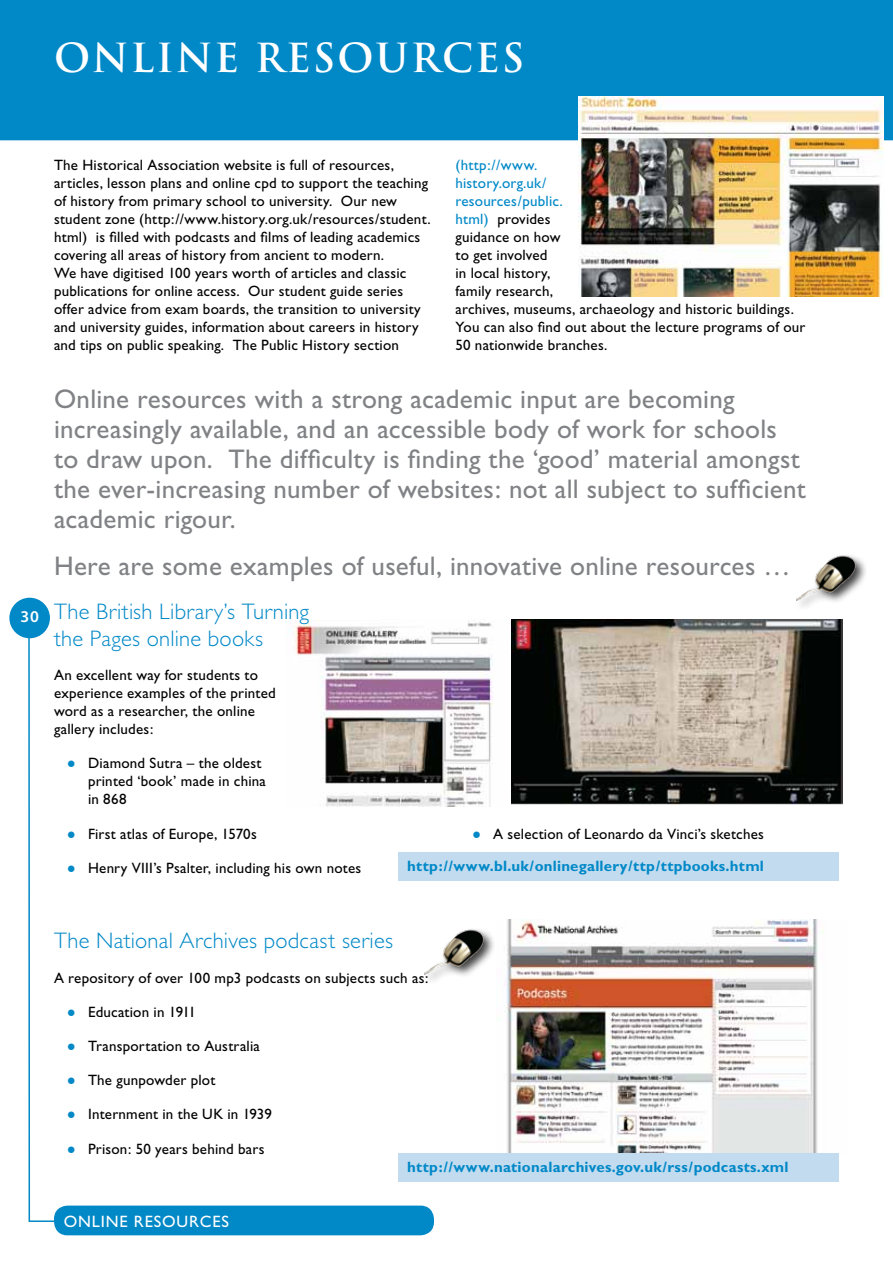
<style>
.page{position:relative;width:893px;height:1263px;background:#fff}
.page>*{position:absolute;margin:0;border:0;box-sizing:border-box;transform-origin:0 0}
.t1{font:700 39px "Trajan Pro";letter-spacing:.05em;color:#fff}
.t2{font:27px/30px "Gill Sans";letter-spacing:.01em;color:#808285}
.t3{font:300 22.5px/27px "Gill Sans";letter-spacing:.01em;color:#0088c7}
.t4{font:16.5px "Gill Sans";letter-spacing:.05em;color:#fff}
.t5{font:600 16.5px "Myriad Pro";color:#fff}
.t6{font:15px/18px "Gill Sans";letter-spacing:.015em;color:#000}
.t7{font:700 15px "Gill Sans";letter-spacing:.015em;color:#0088c7}
.s1{color:#0088c7}
.s2{font-family:"Arial";color:#0088c7}
</style>
<div class="page">
<svg style="left:28px;top:633px;width:32px;height:589px"></svg>
<div style="left:9px;top:598px;width:41px;height:40px;background:#0088c7;border-radius:50%"></div>
<div style="left:54px;top:1205px;width:380px;height:30px;background:#0088c7;border-radius:14px"></div>
<div style="left:0;top:0;width:893px;height:140px;background:#0088c7"></div>
<img style="left:285px;top:619px;width:227px;height:188px">
<img style="left:512px;top:619px;width:330px;height:186px">
<img style="left:504px;top:919px;width:320px;height:234px">
<div style="left:399px;top:853px;width:440px;height:28px;background:#c2dbef"></div>
<div style="left:399px;top:1153px;width:440px;height:29px;background:#c2dbef"></div>
<img style="left:424px;top:929px;width:70px;height:47px">
<img style="left:796px;top:555px;width:69px;height:47px">
<img style="left:578px;top:96px;width:305px;height:200px">
<h1 class="t1" style="left:54px;top:33px;width:472px">ONLINE RESOURCES</h1>
<p class="t5" style="left:20px;top:606px;width:20px">30</p>
<p class="t6" style="left:54px;top:156px;width:378px">The Historical Association website is full of resources, articles, lesson plans and online cpd to support the teaching of history from primary school to university. Our new student zone (http://www.history.org.uk/resources/student. html) is filled with podcasts and films of leading academics covering all areas of history from ancient to modern.<br>We have digitised 100 years worth of articles and classic publications for online access. Our student guide series offer advice from exam boards, the transition to university and university guides, information about careers in history and tips on public speaking. The Public History section</p>
<p class="t6" style="left:455px;top:156px;width:351px"><span class="s1">(http://www.<br>history.org.uk/<br>resources/public.<br>html)</span> provides<br>guidance on how<br>to get involved<br>in local history,<br>family research,<br>archives, museums, archaeology and historic buildings.<br>You can also find out about the lecture programs of our<br>50 nationwide branches.</p>
<p class="t2" style="left:54px;top:385px;width:753px">Online resources with a strong academic input are becoming increasingly available, and an accessible body of work for schools to draw upon. The difficulty is finding the ‘good’ material amongst the ever-increasing number of websites: not all subject to sufficient academic rigour.</p>
<h2 class="t2" style="left:54px;top:551px;width:738px">Here are some examples of useful, innovative online resources …</h2>
<h3 class="t3" style="left:54px;top:598px;width:257px">The British Library’s Turning the Pages online books</h3>
<p class="t6" style="left:54px;top:666px;width:223px">An excellent way for students to experience examples of the printed word as a researcher, the online gallery includes:</p>
<p class="t6" style="left:88px;top:754px;width:179px;text-indent:-21px"><span class="s2">●</span> Diamond Sutra – the oldest printed ‘book’ made in china in 868</p>
<p class="t6" style="left:67px;top:825px;width:192px"><span class="s2">●</span> First atlas of Europe, 1570s</p>
<p class="t6" style="left:67px;top:859px;width:296px"><span class="s2">●</span> Henry VIII’s Psalter, including his own notes</p>
<p class="t6" style="left:472px;top:825px;width:294px"><span class="s2">●</span> A selection of Leonardo da Vinci’s sketches</p>
<p class="t7" style="left:407px;top:857px;width:358px">http://www.bl.uk/onlinegallery/ttp/ttpbooks.html</p>
<h3 class="t3" style="left:54px;top:927px;width:341px">The National Archives podcast series</h3>
<p class="t6" style="left:54px;top:968px;width:376px">A repository of over 100 mp3 podcasts on subjects such as:</p>
<p class="t6" style="left:67px;top:1003px;width:131px"><span class="s2">●</span> Education in 1911</p>
<p class="t6" style="left:67px;top:1037px;width:195px"><span class="s2">●</span> Transportation to Australia</p>
<p class="t6" style="left:67px;top:1071px;width:150px"><span class="s2">●</span> The gunpowder plot</p>
<p class="t6" style="left:67px;top:1105px;width:207px"><span class="s2">●</span> Internment in the UK in 1939</p>
<p class="t6" style="left:67px;top:1139px;width:199px"><span class="s2">●</span> Prison: 50 years behind bars</p>
<p class="t4" style="left:64px;top:1212px;width:167px">ONLINE RESOURCES</p>
<p class="t7" style="left:407px;top:1158px;width:383px">http://www.nationalarchives.gov.uk/rss/podcasts.xml</p>
</div>
